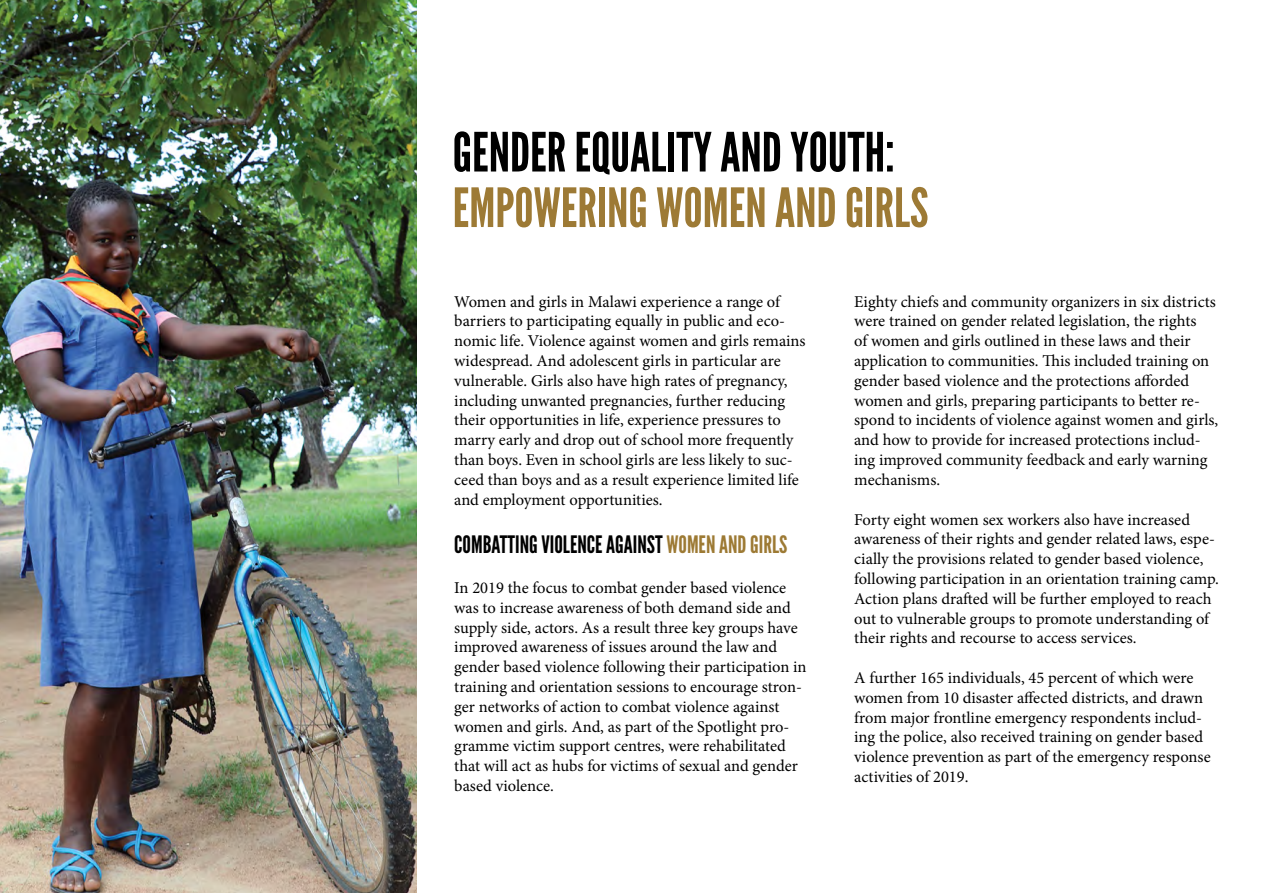
<style>
.page{position:relative;width:1263px;height:893px;background:#fff}
.page>*{position:absolute;margin:0;border:0;box-sizing:border-box;transform-origin:0 0}
.t1{font:54px "League Gothic";color:#000}
.t2{font:54px "League Gothic";color:#9d7a35}
.t3{font:24px "League Gothic";color:#000}
.t4{font:16.5px/19.8px "Minion Pro";color:#000}
.s1{color:#9d7a34}
</style>
<div class="page">
<img style="left:0;top:0;width:417px;height:893px">
<h1 class="t1" style="left:453px;top:120px;width:443px">GENDER EQUALITY AND YOUTH:</h1>
<h1 class="t2" style="left:453px;top:176px;width:477px">EMPOWERING WOMEN AND GIRLS</h1>
<p class="t4" style="left:454px;top:292px;width:353px">Women and girls in Malawi experience a range of barriers to participating equally in public and eco&shy;nomic life. Violence against women and girls remains widespread. And adolescent girls in particular are vulnerable. Girls also have high rates of pregnancy, including unwanted pregnancies, further reducing their opportunities in life, experience pressures to marry early and drop out of school more frequently than boys. Even in school girls are less likely to suc&shy;ceed than boys and as a result experience limited life and employment opportunities.</p>
<h2 class="t3" style="left:454px;top:530px;width:335px">COMBATTING VIOLENCE AGAINST <span class="s1">WOMEN AND GIRLS</span></h2>
<p class="t4" style="left:454px;top:578px;width:354px">In 2019 the focus to combat gender based violence was to increase awareness of both demand side and supply side, actors. As a result three key groups have improved awareness of issues around the law and gender based violence following their participation in training and orientation sessions to encourage stron&shy;ger networks of action to combat violence against women and girls. And, as part of the Spotlight pro&shy;gramme victim support centres, were rehabilitated that will act as hubs for victims of sexual and gender based violence.</p>
<p class="t4" style="left:854px;top:292px;width:366px">Eighty chiefs and community organizers in six districts were trained on gender related legislation, the rights<br>of women and girls outlined in these laws and their application to communities. This included training on gender based violence and the protections afforded women and girls, preparing participants to better re&shy;spond to incidents of violence against women and girls, and how to provide for increased protections includ&shy;ing improved community feedback and early warning mechanisms.</p>
<p class="t4" style="left:854px;top:509px;width:366px">Forty eight women sex workers also have increased awareness of their rights and gender related laws, espe&shy;cially the provisions related to gender based violence, following participation in an orientation training camp.<br>Action plans drafted will be further employed to reach out to vulnerable groups to promote understanding of their rights and recourse to access services.</p>
<p class="t4" style="left:854px;top:668px;width:358px">A further 165 individuals, 45 percent of which were women from 10 disaster affected districts, and drawn from major frontline emergency respondents includ&shy;ing the police, also received training on gender based violence prevention as part of the emergency response activities of 2019.</p>
</div>
